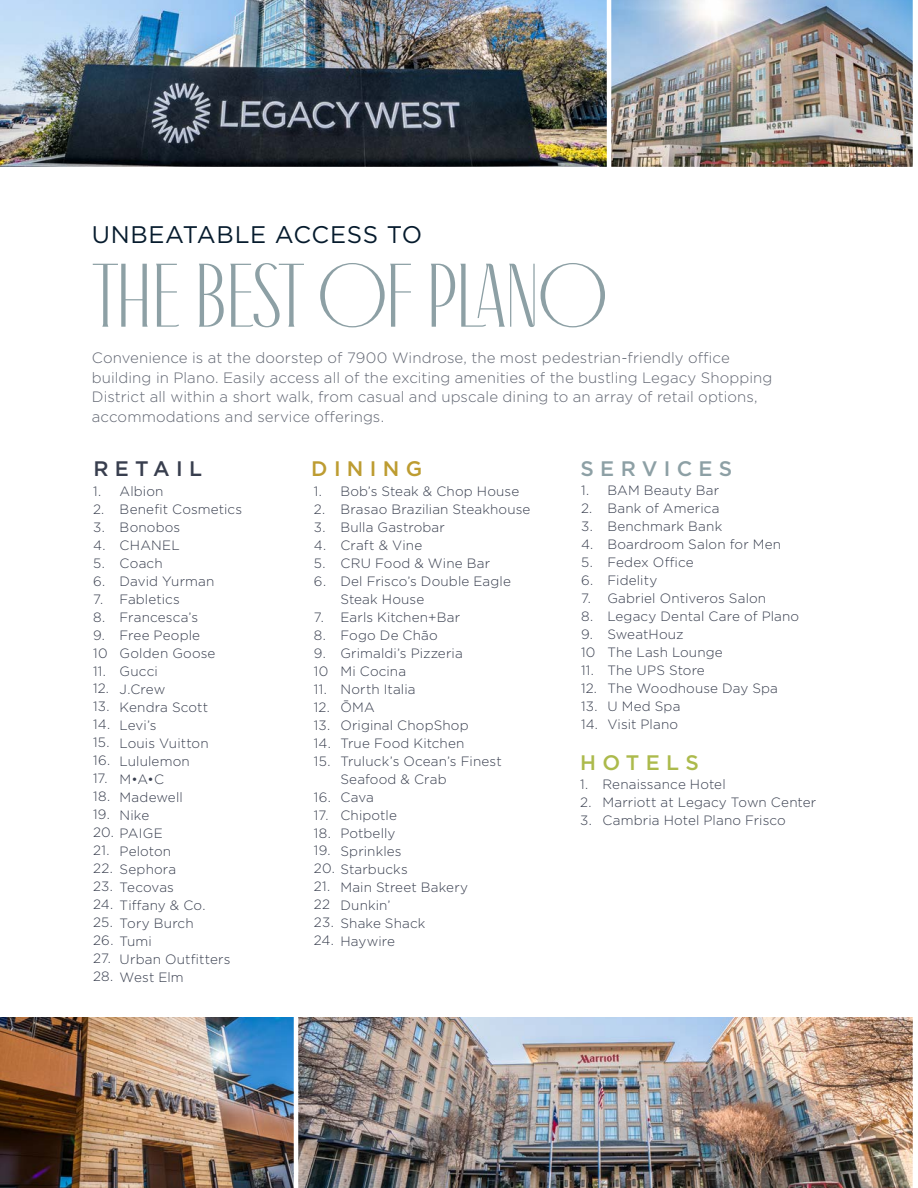
<style>
.page{position:relative;width:918px;height:1188px;background:#fff}
.page>*{position:absolute;margin:0;border:0;box-sizing:border-box;transform-origin:0 0}
.t1{font:90px "Antiga";letter-spacing:-.015em;color:#8da0a5}
.t2{font:24px "Gotham";letter-spacing:.03em;color:#061b2d}
.t3{font:500 21px "Gotham";letter-spacing:.3em;color:#8da0a5}
.t4{font:500 21px "Gotham";letter-spacing:.3em;color:#383e4e}
.t5{font:500 21px "Gotham";letter-spacing:.3em;color:#bd9c31}
.t6{font:500 21px "Gotham";letter-spacing:.3em;color:#acba4c}
.t7{font:300 15px/19.5px "Gotham";letter-spacing:.005em;color:#606571}
.t8{font:300 13.5px/18px "Gotham";letter-spacing:.01em;color:#383e4e}
</style>
<div class="page">
<img style="left:0;top:1017px;width:294px;height:171px">
<img style="left:0;top:0;width:607px;height:167px">
<img style="left:298px;top:1017px;width:615px;height:171px">
<img style="left:611px;top:0;width:302px;height:167px">
<p class="t2" style="left:92px;top:219px;width:332px">UNBEATABLE ACCESS TO</p>
<p class="t1" style="left:92px;top:250px;width:516px">THE BEST OF PLANO</p>
<h3 class="t7" style="left:92px;top:348px;width:682px">Convenience is at the doorstep of 7900 Windrose, the most pedestrian-friendly office building in Plano. Easily access all of the exciting amenities of the bustling Legacy Shopping District all within a short walk, from casual and upscale dining to an array of retail options, accommodations and service offerings.</h3>
<p class="t4" style="left:93px;top:455px;width:110px">RETAIL</p>
<h3 class="t8" style="left:120px;top:482px;width:45px">Albion</h3>
<h3 class="t8" style="left:120px;top:500px;width:124px">Benefit Cosmetics</h3>
<h3 class="t8" style="left:120px;top:518px;width:62px">Bonobos</h3>
<h3 class="t8" style="left:120px;top:536px;width:62px">CHANEL</h3>
<h3 class="t8" style="left:120px;top:554px;width:45px">Coach</h3>
<h3 class="t8" style="left:120px;top:572px;width:96px">David Yurman</h3>
<h3 class="t8" style="left:120px;top:590px;width:62px">Fabletics</h3>
<h3 class="t8" style="left:120px;top:608px;width:80px">Francesca’s</h3>
<h3 class="t8" style="left:120px;top:625px;width:82px">Free People</h3>
<h3 class="t8" style="left:120px;top:643px;width:97px">Golden Goose</h3>
<h3 class="t8" style="left:120px;top:661px;width:40px">Gucci</h3>
<h3 class="t8" style="left:120px;top:679px;width:47px">J.Crew</h3>
<h3 class="t8" style="left:120px;top:697px;width:90px">Kendra Scott</h3>
<h3 class="t8" style="left:120px;top:715px;width:38px">Levi’s</h3>
<h3 class="t8" style="left:120px;top:733px;width:90px">Louis Vuitton</h3>
<h3 class="t8" style="left:120px;top:751px;width:72px">Lululemon</h3>
<h3 class="t8" style="left:120px;top:769px;width:46px">M•A•C</h3>
<h3 class="t8" style="left:120px;top:787px;width:65px">Madewell</h3>
<h3 class="t8" style="left:120px;top:805px;width:31px">Nike</h3>
<h3 class="t8" style="left:93px;top:823px;width:71px">20. PAIGE</h3>
<h3 class="t8" style="left:120px;top:841px;width:53px">Peloton</h3>
<h3 class="t8" style="left:120px;top:859px;width:58px">Sephora</h3>
<h3 class="t8" style="left:120px;top:877px;width:56px">Tecovas</h3>
<h3 class="t8" style="left:120px;top:895px;width:87px">Tiffany &amp; Co.</h3>
<h3 class="t8" style="left:120px;top:913px;width:76px">Tory Burch</h3>
<h3 class="t8" style="left:120px;top:931px;width:34px">Tumi</h3>
<h3 class="t8" style="left:120px;top:949px;width:112px">Urban Outfitters</h3>
<h3 class="t8" style="left:120px;top:967px;width:66px">West Elm</h3>
<h3 class="t8" style="left:93px;top:481px;width:10px">1.</h3>
<h3 class="t8" style="left:93px;top:499px;width:13px">2.</h3>
<h3 class="t8" style="left:93px;top:517px;width:13px">3.</h3>
<h3 class="t8" style="left:93px;top:535px;width:14px">4.</h3>
<h3 class="t8" style="left:93px;top:553px;width:13px">5.</h3>
<h3 class="t8" style="left:93px;top:571px;width:14px">6.</h3>
<h3 class="t8" style="left:93px;top:589px;width:12px">7.</h3>
<h3 class="t8" style="left:93px;top:607px;width:14px">8.</h3>
<h3 class="t8" style="left:93px;top:625px;width:13px">9.</h3>
<h3 class="t8" style="left:93px;top:643px;width:16px">10</h3>
<h3 class="t8" style="left:93px;top:661px;width:14px">11.</h3>
<h3 class="t8" style="left:93px;top:679px;width:17px">12.</h3>
<h3 class="t8" style="left:93px;top:697px;width:18px">13.</h3>
<h3 class="t8" style="left:93px;top:715px;width:19px">14.</h3>
<h3 class="t8" style="left:93px;top:733px;width:18px">15.</h3>
<h3 class="t8" style="left:93px;top:751px;width:19px">16.</h3>
<h3 class="t8" style="left:93px;top:769px;width:16px">17.</h3>
<h3 class="t8" style="left:93px;top:787px;width:19px">18.</h3>
<h3 class="t8" style="left:93px;top:805px;width:18px">19.</h3>
<h3 class="t8" style="left:93px;top:841px;width:18px">21.</h3>
<h3 class="t8" style="left:93px;top:859px;width:21px">22.</h3>
<h3 class="t8" style="left:93px;top:877px;width:21px">23.</h3>
<h3 class="t8" style="left:93px;top:895px;width:22px">24.</h3>
<h3 class="t8" style="left:93px;top:913px;width:21px">25.</h3>
<h3 class="t8" style="left:93px;top:931px;width:22px">26.</h3>
<h3 class="t8" style="left:93px;top:949px;width:19px">27.</h3>
<h3 class="t8" style="left:93px;top:967px;width:22px">28.</h3>
<p class="t5" style="left:311px;top:455px;width:112px">DINING</p>
<h3 class="t8" style="left:340px;top:482px;width:180px">Bob’s Steak &amp; Chop House</h3>
<h3 class="t8" style="left:340px;top:500px;width:191px">Brasao Brazilian Steakhouse</h3>
<h3 class="t8" style="left:340px;top:518px;width:106px">Bulla Gastrobar</h3>
<h3 class="t8" style="left:340px;top:536px;width:83px">Craft &amp; Vine</h3>
<h3 class="t8" style="left:340px;top:554px;width:151px">CRU Food &amp; Wine Bar</h3>
<h3 class="t8" style="left:340px;top:572px;width:172px">Del Frisco’s Double Eagle<br>Steak House</h3>
<h3 class="t8" style="left:340px;top:608px;width:121px">Earls Kitchen+Bar</h3>
<h3 class="t8" style="left:340px;top:625px;width:99px">Fogo De Chão</h3>
<h3 class="t8" style="left:340px;top:643px;width:124px">Grimaldi’s Pizzeria</h3>
<h3 class="t8" style="left:340px;top:661px;width:67px">Mi Cocina</h3>
<h3 class="t8" style="left:340px;top:679px;width:77px">North Italia</h3>
<h3 class="t8" style="left:340px;top:697px;width:36px">ŌMA</h3>
<h3 class="t8" style="left:340px;top:715px;width:130px">Original ChopShop</h3>
<h3 class="t8" style="left:340px;top:733px;width:126px">True Food Kitchen</h3>
<h3 class="t8" style="left:340px;top:751px;width:163px">Truluck’s Ocean’s Finest<br>Seafood &amp; Crab</h3>
<h3 class="t8" style="left:340px;top:787px;width:35px">Cava</h3>
<h3 class="t8" style="left:340px;top:805px;width:58px">Chipotle</h3>
<h3 class="t8" style="left:340px;top:823px;width:56px">Potbelly</h3>
<h3 class="t8" style="left:340px;top:841px;width:63px">Sprinkles</h3>
<h3 class="t8" style="left:314px;top:859px;width:95px">20. Starbucks</h3>
<h3 class="t8" style="left:340px;top:877px;width:129px">Main Street Bakery</h3>
<h3 class="t8" style="left:340px;top:895px;width:52px">Dunkin’</h3>
<h3 class="t8" style="left:340px;top:913px;width:87px">Shake Shack<br>Haywire</h3>
<h3 class="t8" style="left:314px;top:481px;width:10px">1.</h3>
<h3 class="t8" style="left:314px;top:499px;width:13px">2.</h3>
<h3 class="t8" style="left:314px;top:517px;width:13px">3.</h3>
<h3 class="t8" style="left:314px;top:535px;width:14px">4.</h3>
<h3 class="t8" style="left:314px;top:553px;width:13px">5.</h3>
<h3 class="t8" style="left:314px;top:571px;width:14px">6.</h3>
<h3 class="t8" style="left:314px;top:607px;width:12px">7.</h3>
<h3 class="t8" style="left:314px;top:625px;width:14px">8.</h3>
<h3 class="t8" style="left:314px;top:643px;width:13px">9.</h3>
<h3 class="t8" style="left:314px;top:661px;width:16px">10</h3>
<h3 class="t8" style="left:314px;top:679px;width:14px">11.</h3>
<h3 class="t8" style="left:314px;top:697px;width:17px">12.</h3>
<h3 class="t8" style="left:314px;top:715px;width:18px">13.</h3>
<h3 class="t8" style="left:314px;top:733px;width:19px">14.</h3>
<h3 class="t8" style="left:314px;top:751px;width:18px">15.</h3>
<h3 class="t8" style="left:314px;top:787px;width:19px">16.</h3>
<h3 class="t8" style="left:314px;top:805px;width:16px">17.</h3>
<h3 class="t8" style="left:314px;top:823px;width:19px">18.</h3>
<h3 class="t8" style="left:314px;top:841px;width:18px">19.</h3>
<h3 class="t8" style="left:314px;top:877px;width:18px">21.</h3>
<h3 class="t8" style="left:314px;top:895px;width:18px">22</h3>
<h3 class="t8" style="left:314px;top:913px;width:22px">23.<br>24.</h3>
<p class="t3" style="left:581px;top:455px;width:153px">SERVICES</p>
<h3 class="t8" style="left:607px;top:481px;width:113px">BAM Beauty Bar</h3>
<h3 class="t8" style="left:607px;top:499px;width:114px">Bank of America</h3>
<h3 class="t8" style="left:607px;top:517px;width:116px">Benchmark Bank</h3>
<h3 class="t8" style="left:607px;top:535px;width:175px">Boardroom Salon for Men</h3>
<h3 class="t8" style="left:607px;top:553px;width:88px">Fedex Office</h3>
<h3 class="t8" style="left:607px;top:571px;width:51px">Fidelity</h3>
<h3 class="t8" style="left:607px;top:589px;width:160px">Gabriel Ontiveros Salon</h3>
<h3 class="t8" style="left:607px;top:607px;width:193px">Legacy Dental Care of Plano</h3>
<h3 class="t8" style="left:607px;top:625px;width:78px">SweatHouz</h3>
<h3 class="t8" style="left:607px;top:643px;width:117px">The Lash Lounge</h3>
<h3 class="t8" style="left:607px;top:661px;width:99px">The UPS Store</h3>
<h3 class="t8" style="left:607px;top:679px;width:172px">The Woodhouse Day Spa</h3>
<h3 class="t8" style="left:607px;top:697px;width:75px">U Med Spa</h3>
<h3 class="t8" style="left:607px;top:715px;width:72px">Visit Plano</h3>
<h3 class="t8" style="left:581px;top:481px;width:10px">1.</h3>
<h3 class="t8" style="left:581px;top:499px;width:13px">2.</h3>
<h3 class="t8" style="left:581px;top:517px;width:13px">3.</h3>
<h3 class="t8" style="left:581px;top:535px;width:14px">4.</h3>
<h3 class="t8" style="left:581px;top:553px;width:13px">5.</h3>
<h3 class="t8" style="left:581px;top:571px;width:14px">6.</h3>
<h3 class="t8" style="left:581px;top:589px;width:12px">7.</h3>
<h3 class="t8" style="left:581px;top:607px;width:14px">8.</h3>
<h3 class="t8" style="left:581px;top:625px;width:13px">9.</h3>
<h3 class="t8" style="left:581px;top:643px;width:16px">10</h3>
<h3 class="t8" style="left:581px;top:661px;width:14px">11.</h3>
<h3 class="t8" style="left:581px;top:679px;width:17px">12.</h3>
<h3 class="t8" style="left:581px;top:697px;width:18px">13.</h3>
<h3 class="t8" style="left:581px;top:715px;width:19px">14.</h3>
<p class="t6" style="left:580px;top:749px;width:120px">HOTELS</p>
<h3 class="t8" style="left:603px;top:775px;width:125px">Renaissance Hotel</h3>
<h3 class="t8" style="left:603px;top:793px;width:215px">Marriott at Legacy Town Center</h3>
<h3 class="t8" style="left:603px;top:811px;width:185px">Cambria Hotel Plano Frisco</h3>
<h3 class="t8" style="left:580px;top:775px;width:10px">1.</h3>
<h3 class="t8" style="left:580px;top:793px;width:13px">2.</h3>
<h3 class="t8" style="left:580px;top:811px;width:13px">3.</h3>
</div>
